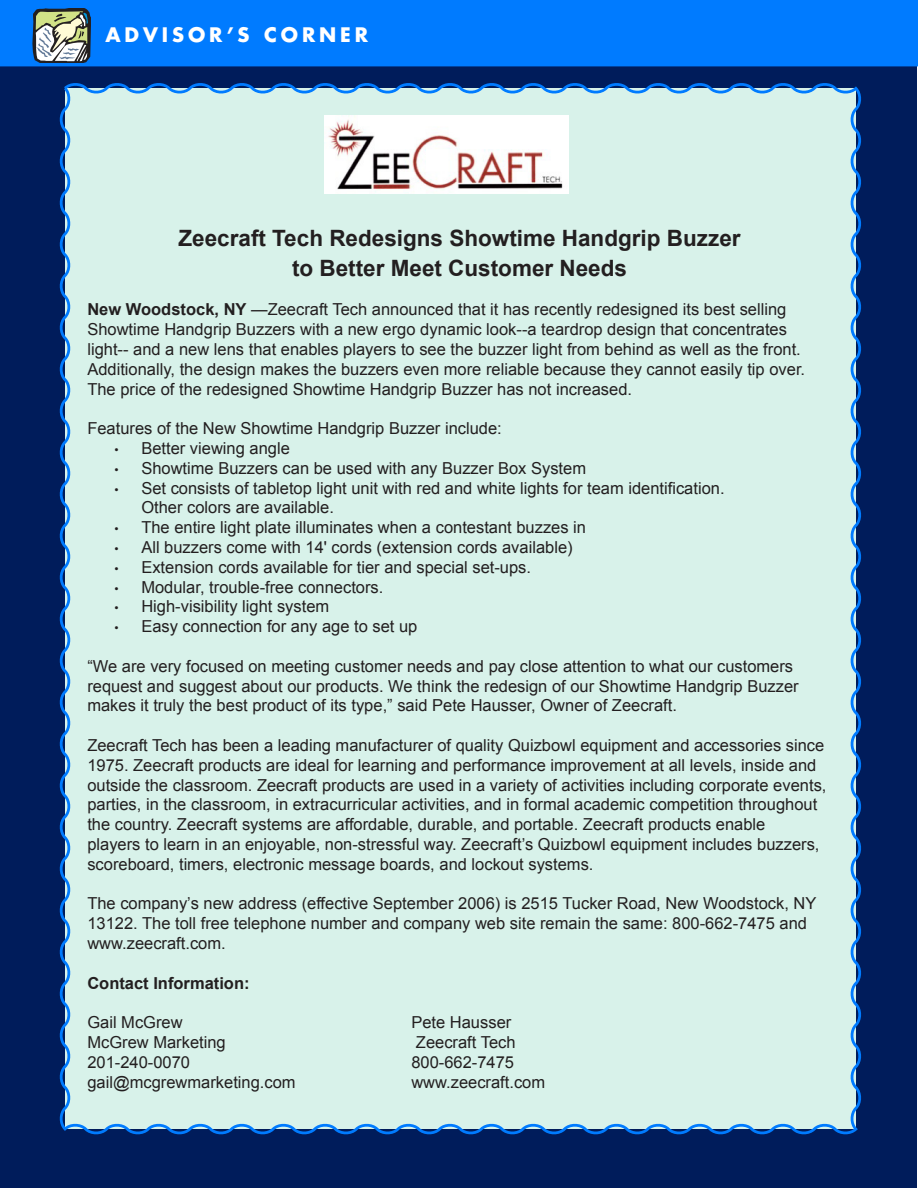
<style>
.page{position:relative;width:918px;height:1188px;background:#fff}
.page>*{position:absolute;margin:0;border:0;box-sizing:border-box;transform-origin:0 0}
.t1{font:700 22.5px/30px "Arial";color:#231f20;text-align:center}
.t2{font:700 19.5px "Futura";letter-spacing:.2em;color:#fff}
.t3{font:16.5px/19.8px "Arial";color:#231f20}
.t4{font:700 16.5px "Arial";color:#231f20}
.s1{font-weight:700}
.s2{font-size:12px}
</style>
<div class="page">
<div style="left:1px;top:66px;width:916px;height:1121px;background:#001c5b"></div>
<div style="left:59px;top:83px;width:802px;height:1052px;background:#d8f2ea"></div>
<img style="left:324px;top:115px;width:245px;height:79px">
<div style="left:0;top:0;width:918px;height:66px;background:#007bff"></div>
<svg style="left:32px;top:8px;width:59px;height:55px"></svg>
<p class="t2" style="left:106px;top:21px;width:264px">ADVISOR’S CORNER</p>
<h1 class="t1" style="left:178px;top:223px;width:564px">Zeecraft Tech Redesigns Showtime Handgrip Buzzer to Better Meet Customer Needs</h1>
<p class="t3" style="left:87px;top:300px;width:719px"><span class="s1">New Woodstock, NY</span> —Zeecraft Tech announced that it has recently redesigned its best selling Showtime Handgrip Buzzers with a new ergo dynamic look--a teardrop design that concentrates light-- and a new lens that enables players to see the buzzer light from behind as well as the front.<br>Additionally, the design makes the buzzers even more reliable because they cannot easily tip over.<br>The price of the redesigned Showtime Handgrip Buzzer has not increased.</p>
<p class="t3" style="left:87px;top:418px;width:416px">Features of the New Showtime Handgrip Buzzer include:</p>
<p class="t3" style="left:114px;top:438px;width:177px"><span class="s2">•</span> Better viewing angle</p>
<p class="t3" style="left:114px;top:458px;width:473px"><span class="s2">•</span> Showtime Buzzers can be used with any Buzzer Box System</p>
<p class="t3" style="left:141px;top:478px;width:585px;text-indent:-27px"><span class="s2">•</span> Set consists of tabletop light unit with red and white lights for team identification.<br>Other colors are available.</p>
<p class="t3" style="left:114px;top:517px;width:473px"><span class="s2">•</span> The entire light plate illuminates when a contestant buzzes in</p>
<p class="t3" style="left:114px;top:537px;width:460px"><span class="s2">•</span> All buzzers come with 14' cords (extension cords available)</p>
<p class="t3" style="left:114px;top:557px;width:418px"><span class="s2">•</span> Extension cords available for tier and special set-ups.</p>
<p class="t3" style="left:114px;top:577px;width:271px"><span class="s2">•</span> Modular, trouble-free connectors.</p>
<p class="t3" style="left:114px;top:597px;width:216px"><span class="s2">•</span> High-visibility light system</p>
<p class="t3" style="left:114px;top:616px;width:305px"><span class="s2">•</span> Easy connection for any age to set up</p>
<p class="t3" style="left:87px;top:656px;width:713px">“We are very focused on meeting customer needs and pay close attention to what our customers request and suggest about our products. We think the redesign of our Showtime Handgrip Buzzer makes it truly the best product of its type,” said Pete Hausser, Owner of Zeecraft.</p>
<p class="t3" style="left:87px;top:735px;width:741px">Zeecraft Tech has been a leading manufacturer of quality Quizbowl equipment and accessories since 1975. Zeecraft products are ideal for learning and performance improvement at all levels, inside and outside the classroom. Zeecraft products are used in a variety of activities including corporate events, parties, in the classroom, in extracurricular activities, and in formal academic competition throughout the country. Zeecraft systems are affordable, durable, and portable. Zeecraft products enable<br>players to learn in an enjoyable, non-stressful way. Zeecraft’s Quizbowl equipment includes buzzers, scoreboard, timers, electronic message boards, and lockout systems.</p>
<p class="t3" style="left:87px;top:894px;width:731px">The company’s new address (effective September 2006) is 2515 Tucker Road, New Woodstock, NY<br>13122. The toll free telephone number and company web site remain the same: 800-662-7475 and www.zeecraft.com.</p>
<p class="t4" style="left:87px;top:974px;width:164px">Contact Information:</p>
<p class="t3" style="left:87px;top:1012px;width:97px">Gail McGrew</p>
<p class="t3" style="left:411px;top:1012px;width:101px">Pete Hausser</p>
<p class="t3" style="left:87px;top:1032px;width:140px">McGrew Marketing</p>
<p class="t3" style="left:416px;top:1032px;width:101px">Zeecraft Tech</p>
<p class="t3" style="left:87px;top:1052px;width:104px">201-240-0070</p>
<p class="t3" style="left:411px;top:1052px;width:104px">800-662-7475</p>
<p class="t3" style="left:87px;top:1072px;width:210px">gail@mcgrewmarketing.com</p>
<p class="t3" style="left:411px;top:1072px;width:135px">www.zeecraft.com</p>
</div>
